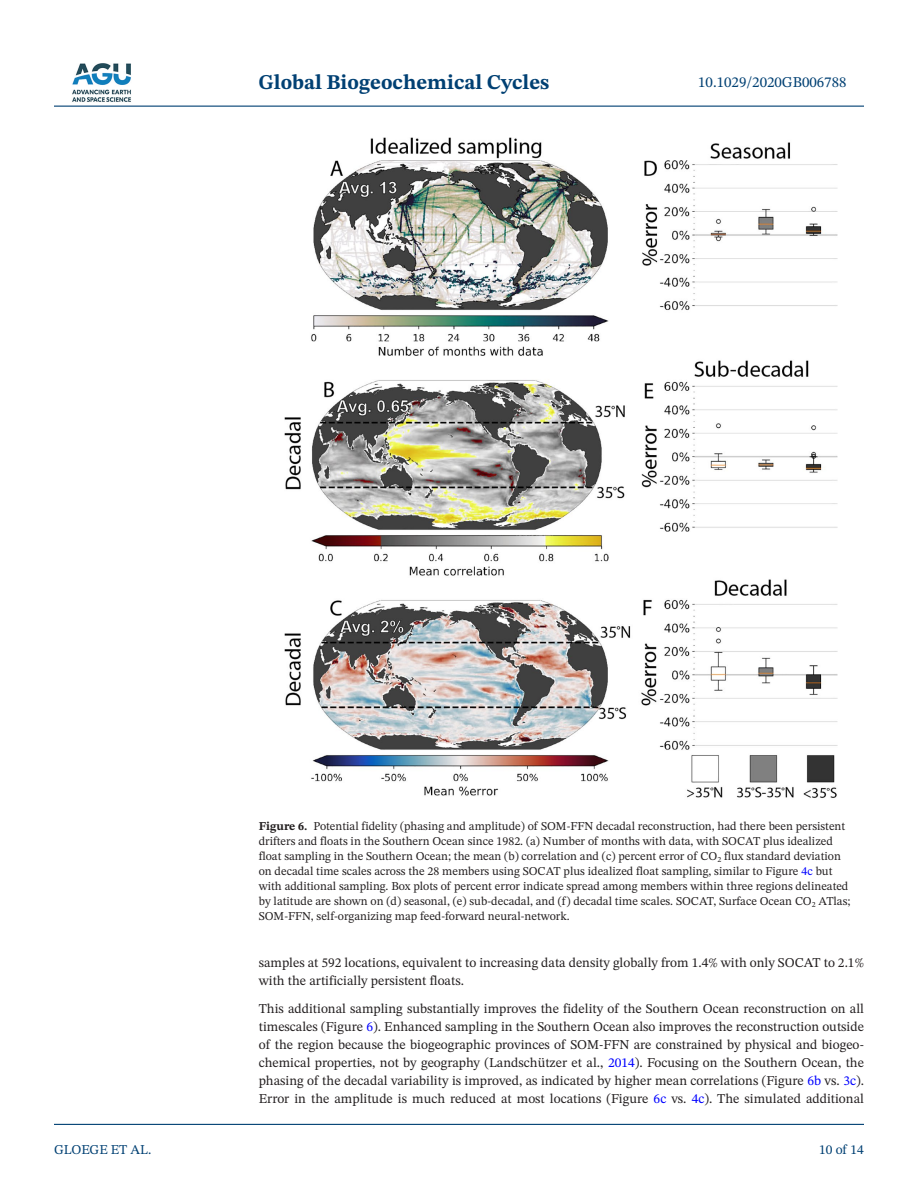
<style>
.page{position:relative;width:918px;height:1188px;background:#fff}
.page>*{position:absolute;margin:0;border:0;box-sizing:border-box;transform-origin:0 0}
.t1{font:700 21px "STIX Two Text";color:#004073}
.t2{font:15px "STIX Two Text";color:#004073}
.t3{font:13.5px/18px "STIX Two Text";color:#231f20}
.t4{font:13.5px "STIX Two Text";color:#004073}
.t5{font:12px/15px "STIX Two Text";color:#231f20}
.s1{font-weight:700}
.s2{color:#00f}
</style>
<div class="page">
<hr style="left:54px;top:106px;width:810px;height:1px;background:#004073">
<hr style="left:54px;top:1124px;width:810px;height:1px;background:#004073">
<img style="left:72px;top:63px;width:59px;height:39px">
<img style="left:284px;top:137px;width:554px;height:661px">
<h1 class="t1" style="left:258px;top:67px;width:293px">Global Biogeochemical Cycles</h1>
<p class="t2" style="left:698px;top:72px;width:150px">10.1029/2020GB006788</p>
<p class="t4" style="left:54px;top:1140px;width:99px">GLOEGE ET AL.</p>
<p class="t5" style="left:259px;top:819px;width:593px"><span class="s1">Figure 6.</span> Potential fidelity (phasing and amplitude) of SOM-FFN decadal reconstruction, had there been persistent drifters and floats in the Southern Ocean since 1982. (a) Number of months with data, with SOCAT plus idealized float sampling in the Southern Ocean; the mean (b) correlation and (c) percent error of CO<sub>2</sub> flux standard deviation on decadal time scales across the 28 members using SOCAT plus idealized float sampling, similar to Figure <span class="s2">4c</span> but with additional sampling. Box plots of percent error indicate spread among members within three regions delineated by latitude are shown on (d) seasonal, (e) sub-decadal, and (f) decadal time scales. SOCAT, Surface Ocean CO<sub>2</sub> ATlas; SOM-FFN, self-organizing map feed-forward neural-network.</p>
<p class="t3" style="left:259px;top:953px;width:607px">samples at 592 locations, equivalent to increasing data density globally from 1.4% with only SOCAT to 2.1% with the artificially persistent floats.</p>
<p class="t3" style="left:259px;top:1000px;width:607px;text-align:justify">This additional sampling substantially improves the fidelity of the Southern Ocean reconstruction on all timescales (Figure <span class="s2">6</span>). Enhanced sampling in the Southern Ocean also improves the reconstruction outside of the region because the biogeographic provinces of SOM-FFN are constrained by physical and biogeo&shy;chemical properties, not by geography (Landschützer et al., <span class="s2">2014</span>). Focusing on the Southern Ocean, the phasing of the decadal variability is improved, as indicated by higher mean correlations (Figure <span class="s2">6b</span> vs. <span class="s2">3c</span>).<br>Error in the amplitude is much reduced at most locations (Figure <span class="s2">6c</span> vs. <span class="s2">4c</span>). The simulated additional</p>
<p class="t4" style="left:819px;top:1140px;width:46px">10 of 14</p>
</div>
